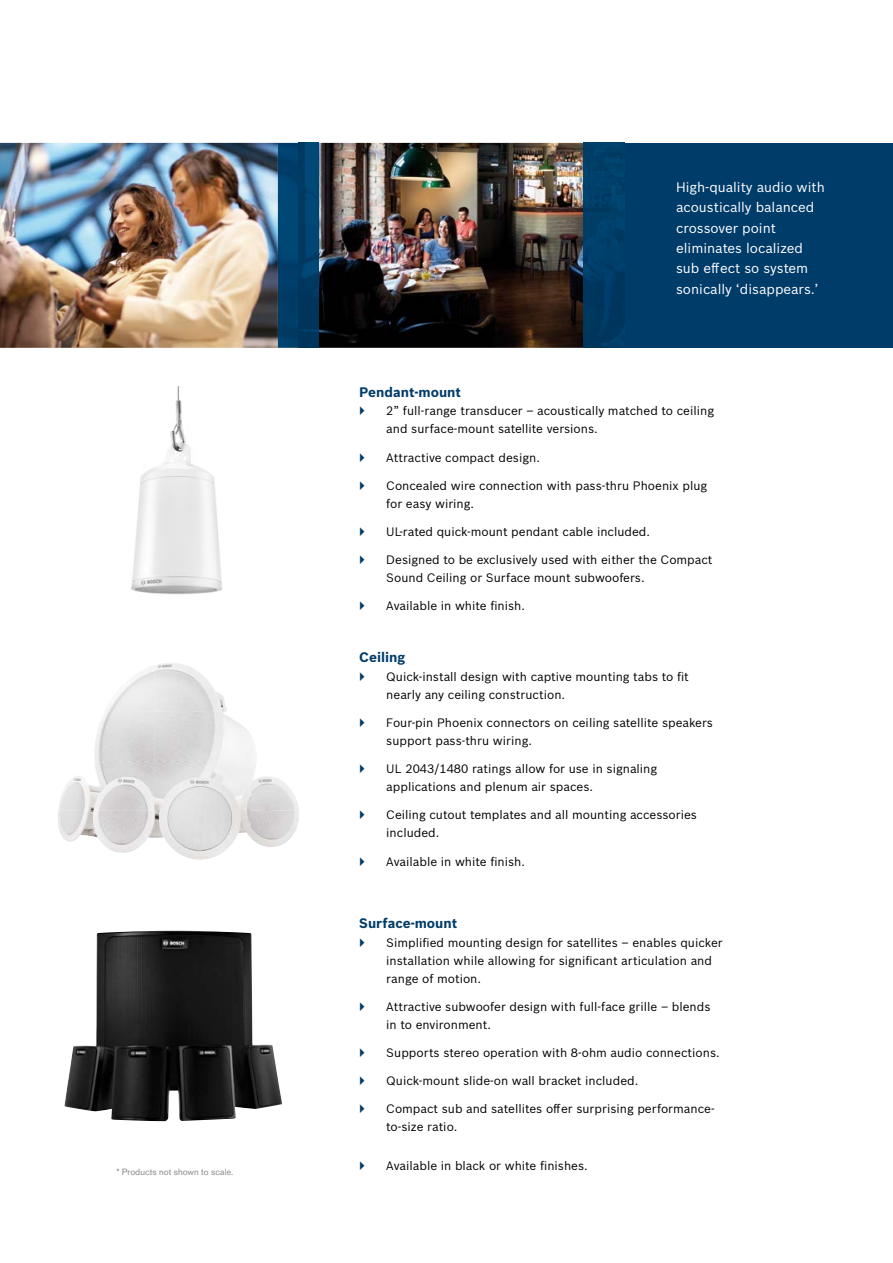
<style>
.page{position:relative;width:893px;height:1263px;background:#fff}
.page>*{position:absolute;margin:0;border:0;box-sizing:border-box;transform-origin:0 0}
.t1{font:13.5px/20.4px "Bosch Sans";color:#fff}
.t2{font:700 13.5px "Bosch Sans";color:#003c6a}
.t3{font:12px/18px "Bosch Sans";color:#000}
.t4{font:9px "Akzidenz Grotesk Pro";color:#87888a}
</style>
<div class="page">
<img style="left:0;top:143px;width:584px;height:205px">
<div style="left:625px;top:143px;width:268px;height:205px;background:#003c6a"></div>
<img style="left:584px;top:143px;width:41px;height:205px">
<img style="left:278px;top:143px;width:40px;height:205px">
<img style="left:108px;top:666px;width:46px;height:46px">
<img style="left:154px;top:663px;width:73px;height:49px">
<img style="left:95px;top:712px;width:156px;height:49px">
<img style="left:251px;top:742px;width:48px;height:105px">
<img style="left:59px;top:761px;width:192px;height:49px">
<img style="left:58px;top:810px;width:96px;height:43px">
<img style="left:154px;top:810px;width:97px;height:50px">
<img style="left:131px;top:387px;width:91px;height:208px">
<img style="left:64px;top:931px;width:218px;height:190px">
<p class="t4" style="left:116px;top:1166px;width:118px">* Products not shown to scale.</p>
<p class="t2" style="left:359px;top:382px;width:103px">Pendant-mount</p>
<p class="t1" style="left:676px;top:176px;width:150px">High-quality audio with acoustically balanced crossover point eliminates localized sub effect so system sonically ‘disappears.’</p>
<p class="t3" style="left:386px;top:401px;width:329px">2” full-range transducer – acoustically matched to ceiling and surface-mount satellite versions.</p>
<p class="t3" style="left:386px;top:447px;width:155px">Attractive compact design.</p>
<p class="t3" style="left:386px;top:476px;width:322px">Concealed wire connection with pass-thru Phoenix plug for easy wiring.</p>
<p class="t3" style="left:386px;top:522px;width:265px">UL-rated quick-mount pendant cable included.</p>
<p class="t3" style="left:386px;top:550px;width:328px">Designed to be exclusively used with either the Compact<br>Sound Ceiling or Surface mount subwoofers.</p>
<p class="t3" style="left:386px;top:596px;width:140px">Available in white finish.</p>
<p class="t2" style="left:359px;top:647px;width:48px">Ceiling</p>
<p class="t3" style="left:386px;top:667px;width:304px">Quick-install design with captive mounting tabs to fit nearly any ceiling construction.</p>
<p class="t3" style="left:386px;top:713px;width:328px">Four-pin Phoenix connectors on ceiling satellite speakers support pass-thru wiring.</p>
<p class="t3" style="left:386px;top:759px;width:272px">UL 2043/1480 ratings allow for use in signaling applications and plenum air spaces.</p>
<p class="t3" style="left:386px;top:805px;width:312px">Ceiling cutout templates and all mounting accessories included.</p>
<p class="t3" style="left:386px;top:851px;width:140px">Available in white finish.</p>
<p class="t2" style="left:359px;top:913px;width:99px">Surface-mount</p>
<p class="t3" style="left:386px;top:932px;width:338px">Simplified mounting design for satellites – enables quicker installation while allowing for significant articulation and range of motion.</p>
<p class="t3" style="left:386px;top:996px;width:326px">Attractive subwoofer design with full-face grille – blends in to environment.</p>
<p class="t3" style="left:386px;top:1043px;width:335px">Supports stereo operation with 8-ohm audio connections.</p>
<p class="t3" style="left:386px;top:1071px;width:254px">Quick-mount slide-on wall bracket included.</p>
<p class="t3" style="left:386px;top:1099px;width:330px">Compact sub and satellites offer surprising performance&shy;to-size ratio.</p>
<p class="t3" style="left:386px;top:1155px;width:203px">Available in black or white finishes.</p>
</div>
